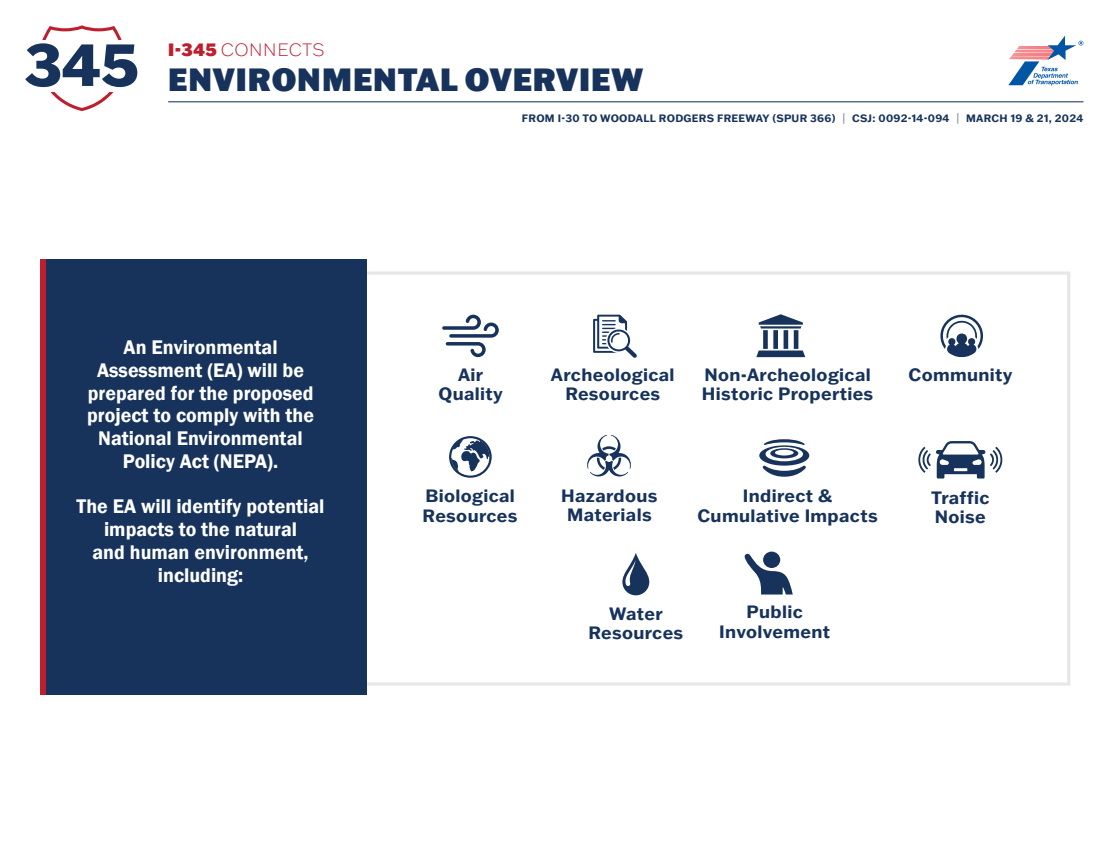
<style>
.page{position:relative;width:1109px;height:857px;background:#fff}
.page>*{position:absolute;margin:0;border:0;box-sizing:border-box;transform-origin:0 0}
.t1{font:900 31.5px "Franklin Gothic ATF";letter-spacing:.025em;color:#17335c}
.t2{font:600 20.3px/22.8px "Franklin Gothic";color:#fff;text-align:center}
.t3{font:700 17.5px/19.2px "Franklin Gothic ATF";letter-spacing:.02em;color:#17335c;text-align:center}
.t4{font:300 expanded 17.5px "Franklin Gothic ATF";letter-spacing:.025em;color:#be1f2f}
.t5{font:700 10.5px "Franklin Gothic ATF";letter-spacing:.025em;color:#17335c}
.s1{font-weight:900;font-stretch:normal}
.s2{font-weight:300;font-stretch:expanded}
</style>
<div class="page">
<div style="left:336px;top:271px;width:734px;height:414px;border:3px solid #e6e7e9"></div>
<div style="left:40px;top:260px;width:326px;height:434px;background:#17335c"></div>
<svg style="left:442px;top:315px;width:57px;height:42px"></svg>
<svg style="left:622px;top:553px;width:27px;height:42px"></svg>
<svg style="left:744px;top:551px;width:49px;height:43px"></svg>
<svg style="left:940px;top:314px;width:43px;height:43px"></svg>
<svg style="left:587px;top:435px;width:44px;height:41px"></svg>
<svg style="left:449px;top:436px;width:43px;height:42px"></svg>
<svg style="left:756px;top:314px;width:49px;height:43px"></svg>
<svg style="left:593px;top:315px;width:44px;height:43px"></svg>
<div style="left:40px;top:260px;width:5px;height:434px;background:#be1f2f"></div>
<svg style="left:759px;top:439px;width:50px;height:38px"></svg>
<svg style="left:918px;top:441px;width:85px;height:37px"></svg>
<svg style="left:1008px;top:36px;width:75px;height:49px"></svg>
<svg style="left:42px;top:25px;width:80px;height:86px"></svg>
<div style="left:29px;top:40px;width:110px;height:51px;background:#fff"></div>
<hr style="left:168px;top:101px;width:915px;height:1px;background:#17335c">
<p class="t4" style="left:168px;top:38px;width:158px"><span class="s1">I-345</span> CONNECTS</p>
<p class="t1" style="left:24px;top:58px;width:620px"><sup>345</sup> ENVIRONMENTAL OVERVIEW</p>
<p class="t5" style="left:522px;top:111px;width:563px">FROM I-30 TO WOODALL RODGERS FREEWAY (SPUR 366) <span class="s2">|</span> CSJ: 0092-14-094 <span class="s2">|</span> MARCH 19 &amp; 21, 2024</p>
<p class="t2" style="left:87px;top:336px;width:228px">An Environmental<br>Assessment (EA) will be prepared for the proposed project to comply with the<br>National Environmental<br>Policy Act (NEPA).</p>
<p class="t2" style="left:77px;top:495px;width:249px">The EA will identify potential impacts to the natural<br>and human environment, including:</p>
<p class="t3" style="left:438px;top:364px;width:66px">Air<br>Quality</p>
<p class="t3" style="left:551px;top:364px;width:125px">Archeological</p>
<p class="t3" style="left:565px;top:384px;width:96px">Resources</p>
<p class="t3" style="left:704px;top:364px;width:168px">Non-Archeological</p>
<p class="t3" style="left:702px;top:384px;width:173px">Historic Properties</p>
<p class="t3" style="left:908px;top:364px;width:105px">Community</p>
<p class="t3" style="left:423px;top:486px;width:96px;text-align:left">Biological<br>Resources</p>
<p class="t3" style="left:561px;top:486px;width:98px">Hazardous<br>Materials</p>
<p class="t3" style="left:931px;top:488px;width:60px">Traffic</p>
<p class="t3" style="left:697px;top:486px;width:182px">Indirect &amp;<br>Cumulative Impacts</p>
<p class="t3" style="left:935px;top:507px;width:52px">Noise</p>
<p class="t3" style="left:609px;top:603px;width:55px">Water</p>
<p class="t3" style="left:588px;top:622px;width:96px">Resources</p>
<p class="t3" style="left:746px;top:602px;width:58px">Public</p>
<p class="t3" style="left:719px;top:621px;width:112px">Involvement</p>
</div>
